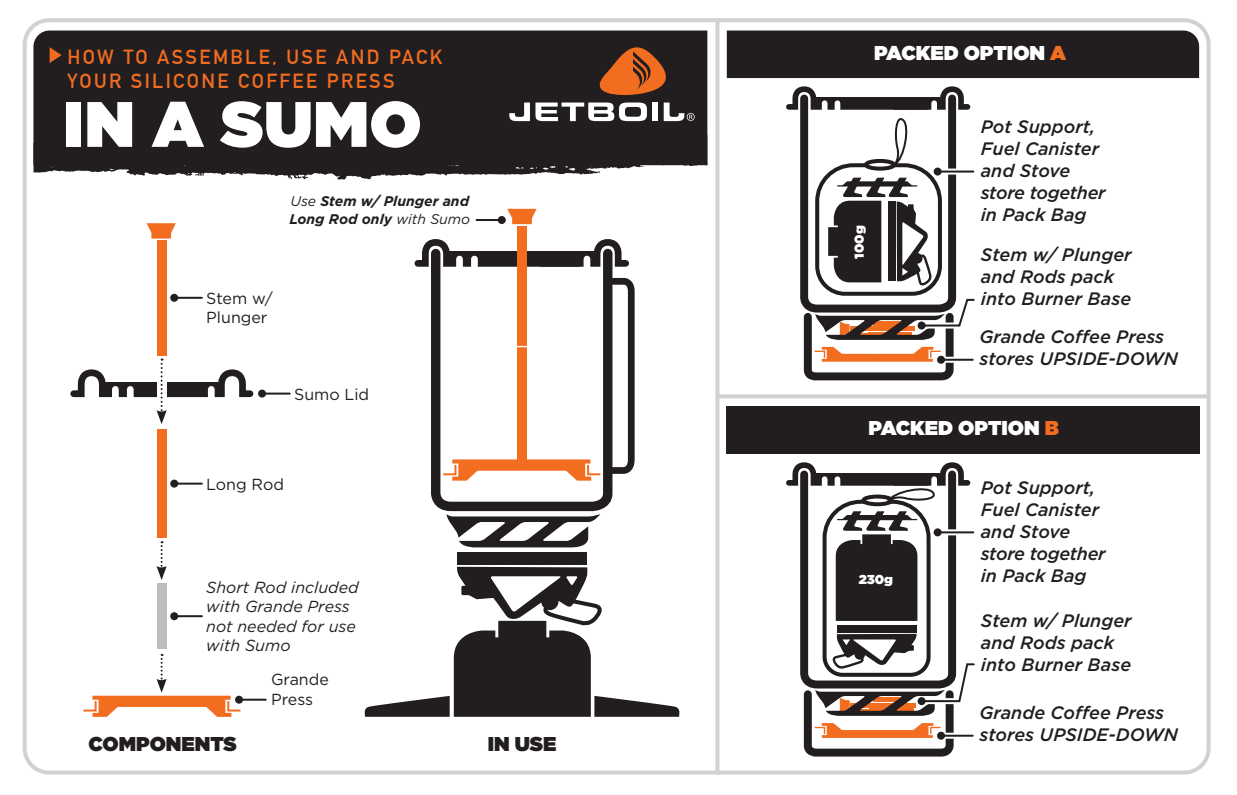
<style>
.page{position:relative;width:1237px;height:795px;background:#fff}
.page>*{position:absolute;margin:0;border:0;box-sizing:border-box;transform-origin:0 0}
.t1{font:900 64px "Gotham";letter-spacing:.01em;color:#fff}
.t2{font:700 20px/24.2px "DIN Alternate";letter-spacing:.12em;color:#f36d21}
.t3{font:900 20px "Gotham";color:#fff}
.t4{font:900 20px "Gotham";color:#221e1f}
.t5{font:italic 500 18px/22px "Gotham";color:#221e1f}
.t6{font:italic 16px/19.2px "Gotham";color:#221e1f}
.t7{font:16px/19.2px "Gotham";color:#221e1f}
.t8{font:italic 700 14px/18px "Gotham";color:#221e1f}
.t9{font:900 13px "Gotham";color:#fff}
.s1{font-weight:400}
.s2{color:#f36d21}
</style>
<div class="page">
<div style="left:23px;top:18px;width:1188px;height:756px;border:4px solid #d1d2d4;border-radius:24px"></div>
<svg style="left:33px;top:165px;width:674px;height:15px"></svg>
<div style="left:33px;top:31px;width:674px;height:134px;background:#221e1f"></div>
<div style="left:726px;top:406px;width:473px;height:47px;background:#221e1f"></div>
<div style="left:727px;top:31px;width:472px;height:47px;background:#221e1f"></div>
<svg style="left:50px;top:47px;width:12px;height:16px"></svg>
<svg style="left:664px;top:103px;width:31px;height:18px"></svg>
<div style="left:652px;top:103px;width:6px;height:18px;background:#fff"></div>
<svg style="left:509px;top:103px;width:138px;height:18px"></svg>
<svg style="left:585px;top:36px;width:91px;height:60px;background:#6d3a1f"></svg>
<svg style="left:715px;top:18px;width:4px;height:756px;background:#d5d6d8"></svg>
<svg style="left:716px;top:394px;width:492px;height:4px;background:#d5d5d7"></svg>
<svg style="left:147px;top:223px;width:29px;height:15px"></svg>
<div style="left:157px;top:240px;width:9px;height:116px;background:#f36d21"></div>
<div style="left:157px;top:583px;width:9px;height:66px;background:#bbbdbf"></div>
<hr style="left:174px;top:297px;width:28px;height:2px;background:#221e1f">
<div style="left:170px;top:294px;width:8px;height:8px;background:#221e1f;border-radius:50%"></div>
<hr style="left:174px;top:615px;width:28px;height:2px;background:#221e1f">
<div style="left:170px;top:612px;width:8px;height:8px;background:#221e1f;border-radius:50%"></div>
<div style="left:157px;top:429px;width:9px;height:108px;background:#f36d21"></div>
<hr style="left:174px;top:482px;width:28px;height:2px;background:#221e1f">
<div style="left:170px;top:479px;width:8px;height:8px;background:#221e1f;border-radius:50%"></div>
<hr style="left:262px;top:392px;width:28px;height:2px;background:#221e1f">
<div style="left:258px;top:389px;width:8px;height:8px;background:#221e1f;border-radius:50%"></div>
<hr style="left:239px;top:698px;width:27px;height:2px;background:#221e1f">
<svg style="left:70px;top:359px;width:184px;height:65px"></svg>
<svg style="left:157px;top:541px;width:10px;height:39px"></svg>
<svg style="left:83px;top:654px;width:159px;height:63px"></svg>
<hr style="left:477px;top:219px;width:25px;height:2px;background:#221e1f">
<div style="left:498px;top:216px;width:8px;height:8px;background:#221e1f;border-radius:50%"></div>
<div style="left:457px;top:552px;width:130px;height:13px;background:#221e1f"></div>
<svg style="left:364px;top:567px;width:316px;height:150px"></svg>
<svg style="left:431px;top:483px;width:182px;height:29px"></svg>
<svg style="left:507px;top:209px;width:30px;height:15px"></svg>
<div style="left:518px;top:226px;width:9px;height:239px;background:#f36d21"></div>
<svg style="left:446px;top:514px;width:154px;height:33px"></svg>
<svg style="left:414px;top:236px;width:221px;height:247px"></svg>
<svg style="left:786px;top:462px;width:189px;height:295px"></svg>
<div style="left:918px;top:697px;width:8px;height:8px;background:#221e1f;border-radius:50%"></div>
<svg style="left:786px;top:86px;width:189px;height:295px"></svg>
<div style="left:918px;top:321px;width:8px;height:8px;background:#221e1f;border-radius:50%"></div>
<svg style="left:946px;top:732px;width:29px;height:6px"></svg>
<hr style="left:941px;top:734px;width:32px;height:2px;background:#221e1f">
<div style="left:937px;top:731px;width:8px;height:8px;background:#221e1f;border-radius:50%"></div>
<p class="t2" style="left:68px;top:45px;width:376px">HOW TO ASSEMBLE, USE AND PACK<br>YOUR SILICONE COFFEE PRESS</p>
<h1 class="t1" style="left:64px;top:96px;width:359px">IN A SUMO</h1>
<p class="t8" style="left:289px;top:192px;width:182px"><span class="s1">Use</span> Stem w/ Plunger and<br>Long Rod only <span class="s1">with Sumo</span></p>
<p class="t7" style="left:206px;top:289px;width:68px">Stem w/<br>Plunger</p>
<p class="t7" style="left:294px;top:385px;width:77px">Sumo Lid</p>
<p class="t7" style="left:206px;top:475px;width:79px">Long Rod</p>
<p class="t6" style="left:206px;top:579px;width:154px">Short Rod included with Grande Press not needed for use with Sumo</p>
<p class="t4" style="left:89px;top:734px;width:150px">COMPONENTS</p>
<p class="t7" style="left:271px;top:671px;width:59px">Grande<br>Press</p>
<p class="t4" style="left:488px;top:734px;width:70px">IN USE</p>
<p class="t3" style="left:874px;top:44px;width:194px">PACKED OPTION <span class="s2">A</span></p>
<p class="t9" style="left:853px;top:259px;width:35px;rotate:-90deg">100g</p>
<p class="t5" style="left:981px;top:117px;width:126px">Pot Support,<br>Fuel Canister and Stove store together in Pack Bag</p>
<p class="t5" style="left:981px;top:245px;width:152px">Stem w/ Plunger and Rods pack into Burner Base</p>
<p class="t5" style="left:980px;top:326px;width:200px">Grande Coffee Press stores UPSIDE-DOWN</p>
<p class="t3" style="left:869px;top:419px;width:192px">PACKED OPTION <span class="s2">B</span></p>
<p class="t9" style="left:859px;top:573px;width:36px">230g</p>
<p class="t5" style="left:981px;top:477px;width:126px">Pot Support,<br>Fuel Canister and Stove store together in Pack Bag</p>
<p class="t5" style="left:981px;top:610px;width:152px">Stem w/ Plunger and Rods pack into Burner Base</p>
<p class="t5" style="left:980px;top:702px;width:200px">Grande Coffee Press stores UPSIDE-DOWN</p>
</div>
